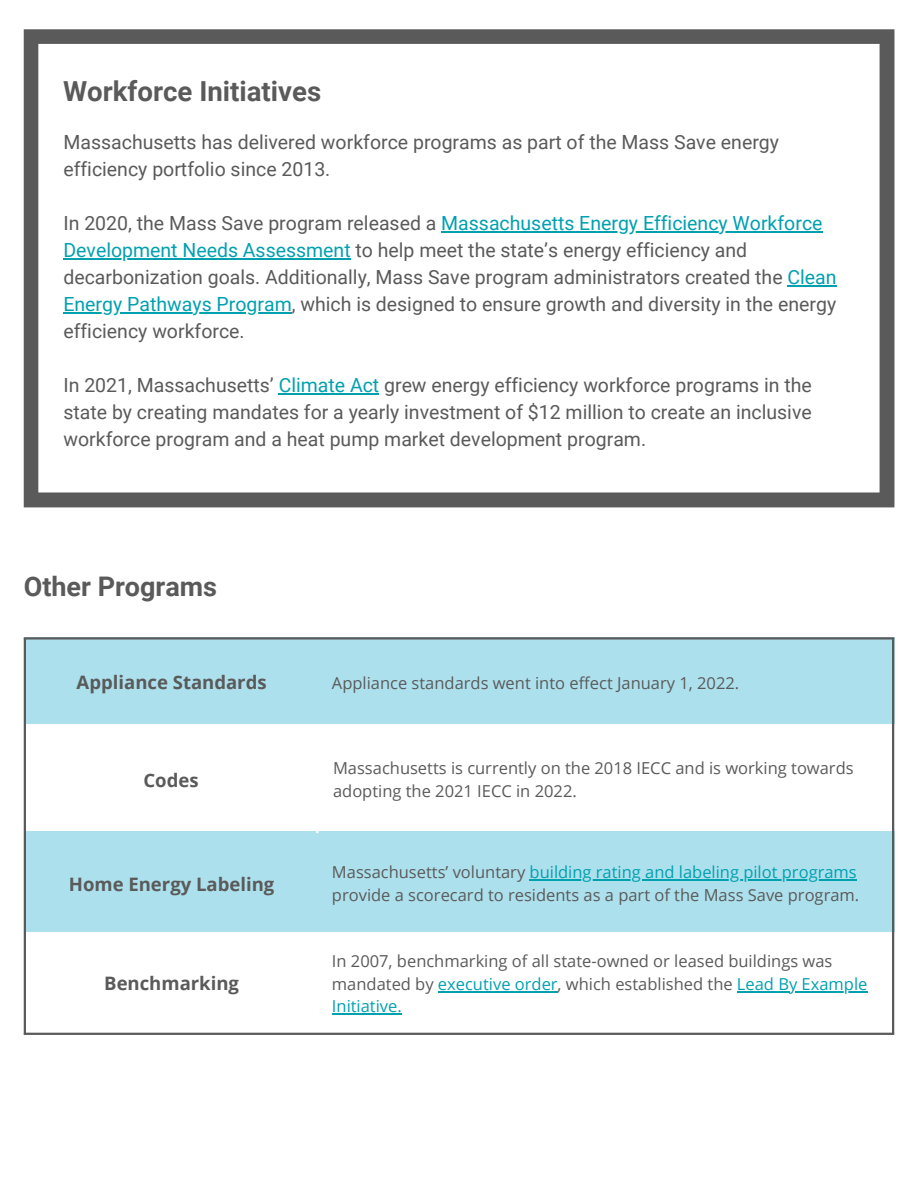
<style>
.page{position:relative;width:918px;height:1188px;background:#fff}
.page>*{position:absolute;margin:0;border:0;box-sizing:border-box;transform-origin:0 0}
.t1{font:700 27.6px "Roboto";color:#5a5a5a}
.t2{font:700 27px "Roboto";color:#5a5a5a}
.t3{font:19.5px/27px "Roboto";color:#5a5a5a}
.t4{font:700 18.6px "Open Sans";color:#5a5a5a}
.t5{font:16.5px/22.5px "Open Sans";color:#5a5a5a}
.s1{color:#00a0af}
</style>
<div class="page">
<div style="left:24px;top:637px;width:870px;height:87px;background:#ade0ed"></div>
<div style="left:24px;top:832px;width:870px;height:100px;background:#ade0ed"></div>
<hr style="left:530px;top:879px;width:327px;height:1px;background:#00a0af">
<hr style="left:438px;top:991px;width:120px;height:1px;background:#00a0af">
<hr style="left:737px;top:991px;width:130px;height:1px;background:#00a0af">
<hr style="left:332px;top:1014px;width:65px;height:1px;background:#00a0af">
<hr style="left:24px;top:640px;width:2px;height:393px;background:#5a5a5a">
<hr style="left:892px;top:640px;width:2px;height:393px;background:#5a5a5a">
<hr style="left:24px;top:637px;width:870px;height:3px;background:#5a5a5a">
<hr style="left:24px;top:1033px;width:870px;height:2px;background:#5a5a5a">
<hr style="left:316px;top:725px;width:2px;height:108px;background:#fff">
<svg style="left:24px;top:29px;width:870px;height:478px"></svg>
<hr style="left:441px;top:231px;width:382px;height:1px;background:#00a0af">
<hr style="left:63px;top:258px;width:288px;height:1px;background:#00a0af">
<hr style="left:788px;top:285px;width:49px;height:1px;background:#00a0af">
<hr style="left:63px;top:312px;width:229px;height:1px;background:#00a0af">
<hr style="left:279px;top:393px;width:100px;height:1px;background:#00a0af">
<p class="t1" style="left:63px;top:75px;width:260px">Workforce Initiatives</p>
<p class="t3" style="left:63px;top:129px;width:717px">Massachusetts has delivered workforce programs as part of the Mass Save energy efficiency portfolio since 2013.</p>
<p class="t3" style="left:63px;top:210px;width:775px">In 2020, the Mass Save program released a <span class="s1">Massachusetts Energy Efficiency Workforce Development Needs Assessment</span> to help meet the state’s energy efficiency and decarbonization goals. Additionally, Mass Save program administrators created the <span class="s1">Clean Energy Pathways Program</span>, which is designed to ensure growth and diversity in the energy efficiency workforce.</p>
<p class="t3" style="left:63px;top:372px;width:750px;text-align:justify">In 2021, Massachusetts’ <span class="s1">Climate Act</span> grew energy efficiency workforce programs in the state by creating mandates for a yearly investment of $12 million to create an inclusive workforce program and a heat pump market development program.</p>
<p class="t2" style="left:24px;top:571px;width:195px">Other Programs</p>
<p class="t4" style="left:77px;top:669px;width:192px">Appliance Standards</p>
<p class="t5" style="left:332px;top:671px;width:409px">Appliance standards went into effect January 1, 2022.</p>
<p class="t4" style="left:144px;top:767px;width:57px">Codes</p>
<p class="t5" style="left:333px;top:757px;width:522px">Massachusetts is currently on the 2018 IECC and is working towards adopting the 2021 IECC in 2022.</p>
<p class="t4" style="left:69px;top:871px;width:207px">Home Energy Labeling</p>
<p class="t5" style="left:332px;top:860px;width:529px">Massachusetts’ voluntary <span class="s1">building rating and labeling pilot programs </span>provide a scorecard to residents as a part of the Mass Save program.</p>
<p class="t4" style="left:104px;top:970px;width:136px">Benchmarking</p>
<p class="t5" style="left:332px;top:950px;width:537px">In 2007, benchmarking of all state-owned or leased buildings was mandated by <span class="s1">executive order</span>, which established the <span class="s1">Lead By Example<br>Initiative.</span></p>
</div>
